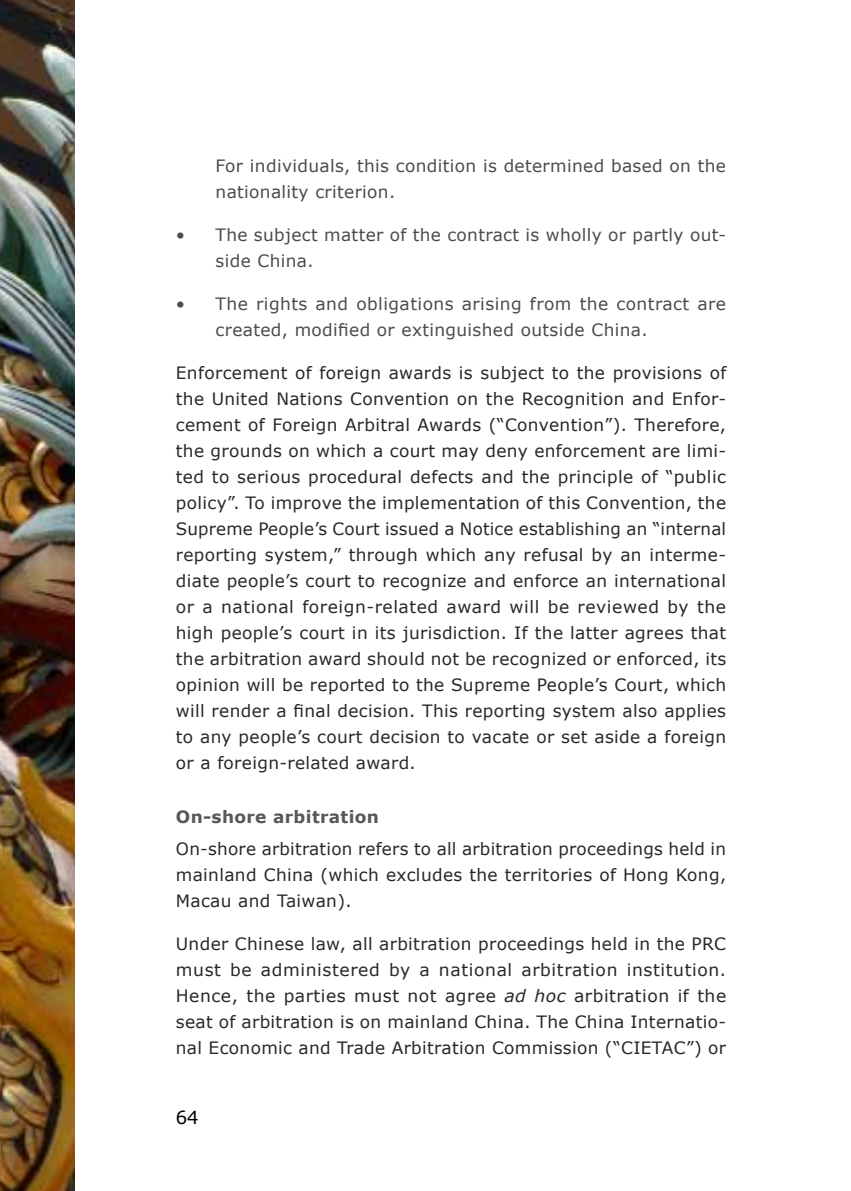
<style>
.page{position:relative;width:851px;height:1191px;background:#fff}
.page>*{position:absolute;margin:0;border:0;box-sizing:border-box;transform-origin:0 0}
.t1{font:18px "Verdana";color:#000}
.t2{font:17px/26px "Verdana";letter-spacing:.02em;color:#282829;text-align:justify}
.t3{font:17px/26px "Verdana";letter-spacing:.02em;color:#4b4b4d}
.t4{font:700 17px "Verdana";letter-spacing:.02em;color:#58585a}
.s1{font-style:italic}
</style>
<div class="page">
<img style="left:0;top:0;width:75px;height:1191px">
<p class="t3" style="left:215px;top:152px;width:512px">For individuals, this condition is determined based on the nationality criterion.</p>
<p class="t3" style="left:215px;top:221px;width:512px;text-indent:-40px">• The subject matter of the contract is wholly or partly out&shy;side China.</p>
<p class="t3" style="left:215px;top:290px;width:512px;text-indent:-40px">• The rights and obligations arising from the contract are created, modified or extinguished outside China.</p>
<p class="t2" style="left:176px;top:359px;width:552px">Enforcement of foreign awards is subject to the provisions of the United Nations Convention on the Recognition and Enfor&shy;cement of Foreign Arbitral Awards (“Convention”). Therefore, the grounds on which a court may deny enforcement are limi&shy;ted to serious procedural defects and the principle of “public policy”. To improve the implementation of this Convention, the Supreme People’s Court issued a Notice establishing an “internal reporting system,” through which any refusal by an interme&shy;diate people’s court to recognize and enforce an international or a national foreign-related award will be reviewed by the high people’s court in its jurisdiction. If the latter agrees that the arbitration award should not be recognized or enforced, its opinion will be reported to the Supreme People’s Court, which will render a final decision. This reporting system also applies to any people’s court decision to vacate or set aside a foreign or a foreign-related award.</p>
<p class="t4" style="left:176px;top:805px;width:204px">On-shore arbitration</p>
<p class="t2" style="left:176px;top:835px;width:551px">On-shore arbitration refers to all arbitration proceedings held in mainland China (which excludes the territories of Hong Kong, Macau and Taiwan).</p>
<p class="t2" style="left:176px;top:930px;width:552px">Under Chinese law, all arbitration proceedings held in the PRC must be administered by a national arbitration institution.<br>Hence, the parties must not agree <span class="s1">ad hoc</span> arbitration if the seat of arbitration is on mainland China. The China Internatio&shy;nal Economic and Trade Arbitration Commission (“CIETAC”) or</p>
<p class="t1" style="left:176px;top:1105px;width:24px">64</p>
</div>
